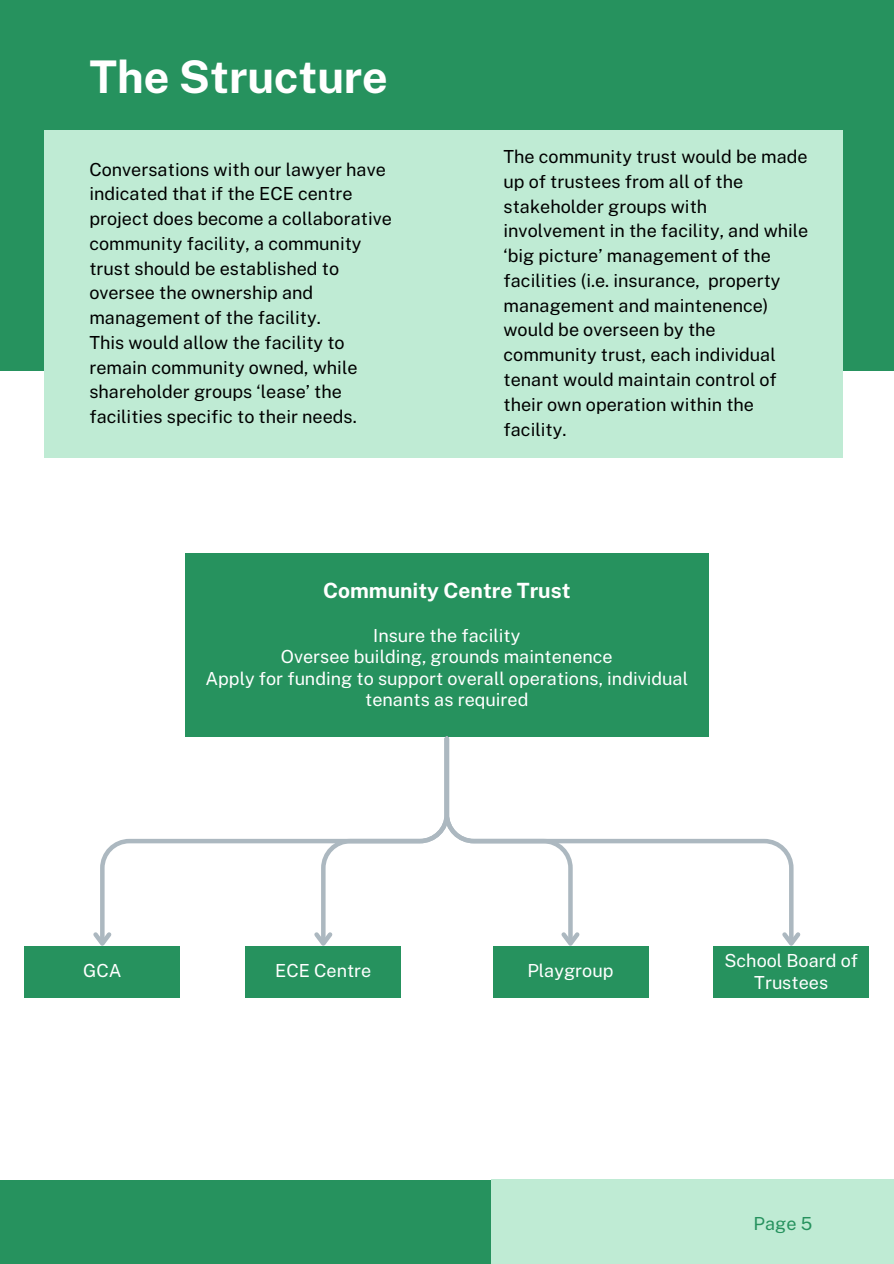
<style>
.page{position:relative;width:894px;height:1264px;background:#fff}
.page>*{position:absolute;margin:0;border:0;box-sizing:border-box;transform-origin:0 0}
.t1{font:700 45px "Public Sans";color:#fff}
.t2{font:700 21px "Public Sans";color:#fff}
.t3{font:18px/24.8px "Public Sans";color:#000}
.t4{font:18px/21.3px "Public Sans";color:#fff;text-align:center}
.t5{font:18px "Public Sans";color:#26925e}
</style>
<div class="page">
<div style="left:0;top:1179px;width:491px;height:84px;background:#26925e"></div>
<div style="left:491px;top:1179px;width:402px;height:84px;background:#bfebd4"></div>
<div style="left:0;top:0;width:893px;height:371px;background:#26925e"></div>
<div style="left:45px;top:130px;width:797px;height:327px;background:#bfebd4"></div>
<div style="left:185px;top:553px;width:523px;height:183px;background:#26925e"></div>
<div style="left:245px;top:945px;width:156px;height:52px;background:#26925e"></div>
<div style="left:713px;top:945px;width:155px;height:52px;background:#26925e"></div>
<svg style="left:583px;top:734px;width:211px;height:212px"></svg>
<svg style="left:778px;top:928px;width:26px;height:18px"></svg>
<div style="left:25px;top:945px;width:155px;height:52px;background:#26925e"></div>
<svg style="left:100px;top:736px;width:210px;height:210px"></svg>
<svg style="left:89px;top:928px;width:26px;height:18px"></svg>
<div style="left:492px;top:945px;width:156px;height:52px;background:#26925e"></div>
<svg style="left:310px;top:736px;width:273px;height:215px"></svg>
<h1 class="t1" style="left:89px;top:50px;width:300px">The Structure</h1>
<p class="t3" style="left:89px;top:157px;width:304px">Conversations with our lawyer have indicated that if the ECE centre project does become a collaborative community facility, a community trust should be established to oversee the ownership and management of the facility.</p>
<p class="t3" style="left:89px;top:330px;width:269px">This would allow the facility to remain community owned, while shareholder groups ‘lease’ the facilities specific to their needs.</p>
<h2 class="t3" style="left:503px;top:144px;width:306px">The community trust would be made up of trustees from all of the stakeholder groups with involvement in the facility, and while ‘big picture’ management of the facilities (i.e. insurance, property management and maintenence) would be overseen by the community trust, each individual tenant would maintain control of their own operation within the facility.</h2>
<p class="t2" style="left:323px;top:578px;width:249px">Community Centre Trust</p>
<p class="t4" style="left:373px;top:624px;width:148px">Insure the facility</p>
<p class="t4" style="left:281px;top:646px;width:333px">Oversee building, grounds maintenence</p>
<p class="t4" style="left:205px;top:667px;width:484px">Apply for funding to support overall operations, individual tenants as required</p>
<p class="t4" style="left:275px;top:960px;width:98px">ECE Centre</p>
<h3 class="t4" style="left:724px;top:950px;width:135px">School Board of<br>Trustees</h3>
<p class="t4" style="left:83px;top:960px;width:40px">GCA</p>
<p class="t4" style="left:527px;top:960px;width:87px">Playgroup</p>
<p class="t5" style="left:753px;top:1212px;width:60px">Page 5</p>
</div>
